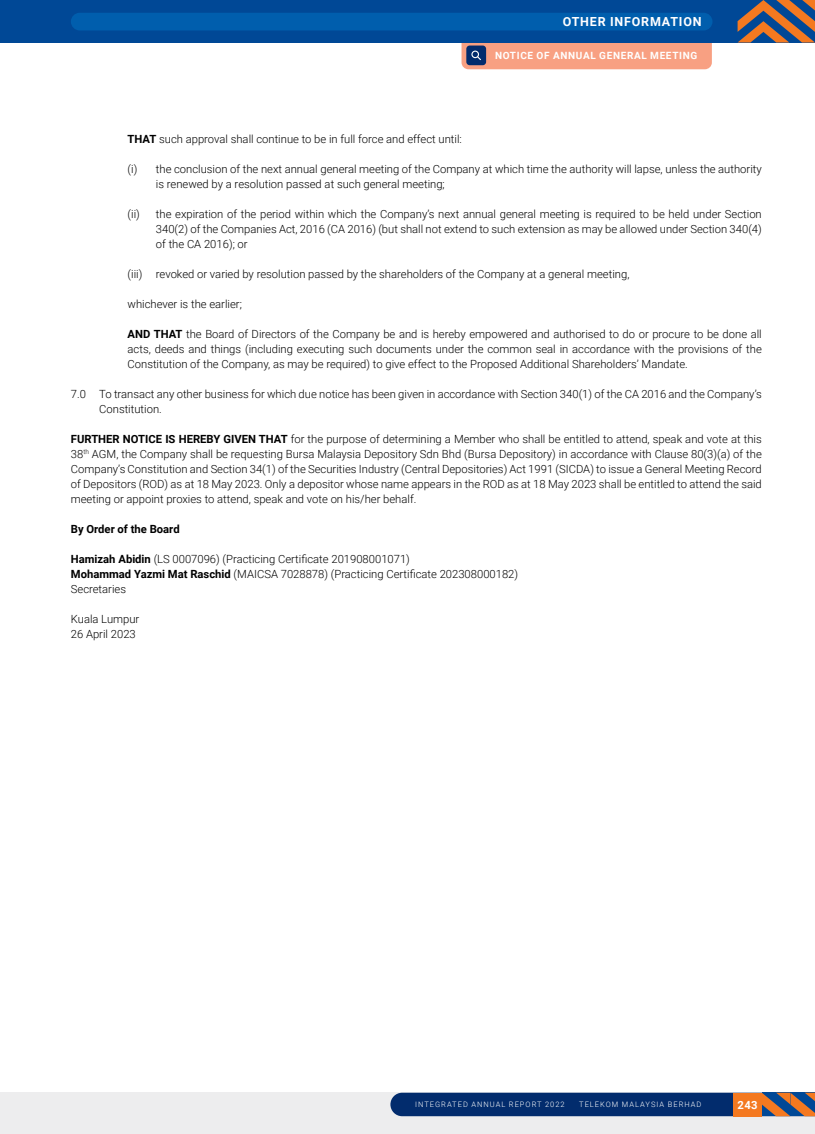
<style>
.page{position:relative;width:815px;height:1134px;background:#fff}
.page>*{position:absolute;margin:0;border:0;box-sizing:border-box;transform-origin:0 0}
.t1{font:700 12.5px "Roboto";letter-spacing:.065em;color:#fff}
.t2{font:300 11.25px/15px "Roboto";color:#000}
.t3{font:700 11.25px "Roboto";color:#000}
.t4{font:700 11.25px "Roboto";color:#fff}
.t5{font:700 10px "Roboto";letter-spacing:.065em;color:#fff}
.t6{font:300 7.5px "Roboto";letter-spacing:.135em;color:#fff}
.s1{font-weight:700}
</style>
<div class="page">
<svg style="left:462px;top:43px;width:250px;height:26px;background:#ea9a81"></svg>
<div style="left:0;top:1093px;width:815px;height:41px;background:#ededee"></div>
<div style="left:0;top:0;width:815px;height:43px;background:#004896"></div>
<div style="left:71px;top:13px;width:641px;height:17px;background:#005ead;border-radius:9px"></div>
<svg style="left:738px;top:0;width:77px;height:43px"></svg>
<svg style="left:390px;top:1093px;width:425px;height:23px;background:#223966"></svg>
<p class="t1" style="left:563px;top:13px;width:140px">OTHER INFORMATION</p>
<p class="t5" style="left:495px;top:48px;width:204px">NOTICE OF ANNUAL GENERAL MEETING</p>
<p class="t2" style="left:128px;top:131px;width:336px"><span class="s1">THAT</span> such approval shall continue to be in full force and effect until:</p>
<p class="t2" style="left:156px;top:161px;width:607px;text-indent:-28px">(i) the conclusion of the next annual general meeting of the Company at which time the authority will lapse, unless the authority is renewed by a resolution passed at such general meeting;</p>
<p class="t2" style="left:156px;top:206px;width:607px;text-align:justify;text-indent:-28px">(ii) the expiration of the period within which the Company’s next annual general meeting is required to be held under Section 340(2) of the Companies Act, 2016 (CA 2016) (but shall not extend to such extension as may be allowed under Section 340(4) of the CA 2016); or</p>
<p class="t2" style="left:128px;top:266px;width:503px">(iii) revoked or varied by resolution passed by the shareholders of the Company at a general meeting,</p>
<p class="t2" style="left:128px;top:296px;width:116px">whichever is the earlier;</p>
<p class="t2" style="left:128px;top:326px;width:636px;text-align:justify"><span class="s1">AND THAT</span> the Board of Directors of the Company be and is hereby empowered and authorised to do or procure to be done all acts, deeds and things (including executing such documents under the common seal in accordance with the provisions of the Constitution of the Company, as may be required) to give effect to the Proposed Additional Shareholders’ Mandate.</p>
<p class="t2" style="left:99px;top:386px;width:664px;text-indent:-28px">7.0 To transact any other business for which due notice has been given in accordance with Section 340(1) of the CA 2016 and the Company’s<br>Constitution.</p>
<p class="t2" style="left:71px;top:431px;width:692px;text-align:justify"><span class="s1">FURTHER NOTICE IS HEREBY GIVEN THAT</span> for the purpose of determining a Member who shall be entitled to attend, speak and vote at this 38<sup>th</sup> AGM, the Company shall be requesting Bursa Malaysia Depository Sdn Bhd (Bursa Depository) in accordance with Clause 80(3)(a) of the Company’s Constitution and Section 34(1) of the Securities Industry (Central Depositories) Act 1991 (SICDA) to issue a General Meeting Record of Depositors (ROD) as at 18 May 2023. Only a depositor whose name appears in the ROD as at 18 May 2023 shall be entitled to attend the said meeting or appoint proxies to attend, speak and vote on his/her behalf.</p>
<p class="t3" style="left:71px;top:521px;width:110px">By Order of the Board</p>
<p class="t2" style="left:71px;top:551px;width:449px"><span class="s1">Hamizah Abidin</span> (LS 0007096) (Practicing Certificate 201908001071)<br><span class="s1">Mohammad Yazmi Mat Raschid</span> (MAICSA 7028878) (Practicing Certificate 202308000182)<br>Secretaries</p>
<p class="t2" style="left:71px;top:611px;width:70px">Kuala Lumpur<br>26 April 2023</p>
<p class="t6" style="left:415px;top:1099px;width:151px">INTEGRATED ANNUAL REPORT 2022</p>
<p class="t6" style="left:579px;top:1099px;width:124px">TELEKOM MALAYSIA BERHAD</p>
<p class="t4" style="left:738px;top:1097px;width:22px">243</p>
</div>
